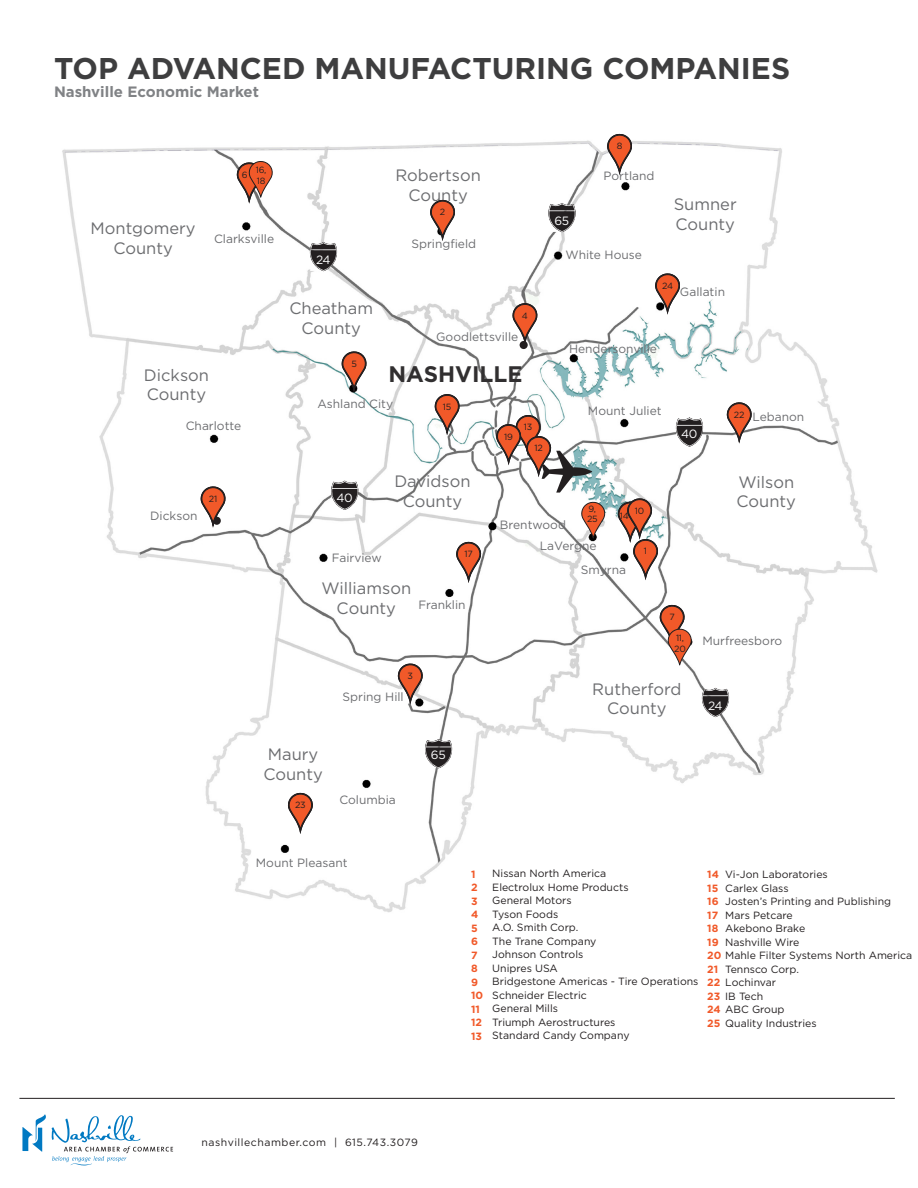
<style>
.page{position:relative;width:918px;height:1188px;background:#fff}
.page>*{position:absolute;margin:0;border:0;box-sizing:border-box;transform-origin:0 0}
.t1{font:700 30px "Gotham";color:#3e3e3f}
.t2{font:700 22.5px "Gotham";color:#312f30}
.t3{font:16.5px "Gotham";color:#6c6d70}
.t4{font:700 15px "Gotham";color:#808285}
.t5{font:12px "Gotham";color:#6c6d70}
.t6{font:12px "Gotham";letter-spacing:-.025em;color:#fff}
.t7{font:10.5px "Gotham";color:#231f20}
.t8{font:700 10.5px "Gotham";color:#f15929}
.t9{font:10.5px "Gotham";letter-spacing:.05em;color:#231f20}
.t10{font:9px/10.5px "Gotham";letter-spacing:-.025em;color:#231f20}
.s1{font-weight:700;color:#f15929}
</style>
<div class="page">
<img style="left:62px;top:140px;width:816px;height:773px">
<svg style="left:512px;top:302px;width:28px;height:41px"></svg>
<svg style="left:726px;top:401px;width:28px;height:41px"></svg>
<svg style="left:434px;top:393px;width:28px;height:41px"></svg>
<svg style="left:496px;top:414px;width:96px;height:79px"></svg>
<svg style="left:580px;top:500px;width:28px;height:44px"></svg>
<svg style="left:659px;top:604px;width:36px;height:67px"></svg>
<svg style="left:425px;top:739px;width:27px;height:29px"></svg>
<svg style="left:702px;top:688px;width:27px;height:29px"></svg>
<svg style="left:331px;top:481px;width:27px;height:29px"></svg>
<svg style="left:676px;top:417px;width:27px;height:30px"></svg>
<svg style="left:310px;top:242px;width:27px;height:29px"></svg>
<svg style="left:548px;top:203px;width:28px;height:29px"></svg>
<svg style="left:22px;top:1114px;width:151px;height:51px"></svg>
<hr style="left:19px;top:1098px;width:876px;height:1px;background:#231f20">
<svg style="left:236px;top:159px;width:40px;height:44px"></svg>
<svg style="left:430px;top:199px;width:27px;height:40px"></svg>
<svg style="left:607px;top:133px;width:27px;height:40px"></svg>
<svg style="left:655px;top:272px;width:27px;height:41px"></svg>
<svg style="left:341px;top:350px;width:28px;height:41px"></svg>
<svg style="left:200px;top:485px;width:28px;height:41px"></svg>
<svg style="left:456px;top:541px;width:27px;height:40px"></svg>
<svg style="left:618px;top:497px;width:42px;height:82px"></svg>
<svg style="left:398px;top:662px;width:27px;height:41px"></svg>
<svg style="left:288px;top:792px;width:27px;height:40px"></svg>
<div style="left:520px;top:341px;width:8px;height:8px;background:#231f20;border-radius:50%"></div>
<div style="left:191px;top:542px;width:14px;height:14px;background:#fff;border-radius:50%"></div>
<p class="t1" style="left:54px;top:51px;width:738px">TOP ADVANCED MANUFACTURING COMPANIES</p>
<p class="t4" style="left:54px;top:83px;width:207px">Nashville Economic Market</p>
<p class="t10" style="left:242px;top:169px;width:7px">6</p>
<p class="t10" style="left:256px;top:165px;width:12px">16,</p>
<p class="t10" style="left:257px;top:175px;width:10px">18</p>
<p class="t3" style="left:395px;top:166px;width:87px">Robertson</p>
<p class="t3" style="left:408px;top:186px;width:61px">County</p>
<p class="t10" style="left:440px;top:207px;width:7px">2</p>
<p class="t3" style="left:91px;top:219px;width:107px">Montgomery</p>
<p class="t3" style="left:113px;top:239px;width:61px">County</p>
<p class="t5" style="left:411px;top:237px;width:66px">Springfield</p>
<p class="t5" style="left:214px;top:232px;width:61px">Clarksville</p>
<p class="t6" style="left:316px;top:253px;width:16px">24</p>
<p class="t3" style="left:144px;top:366px;width:67px">Dickson</p>
<p class="t3" style="left:147px;top:385px;width:61px">County</p>
<p class="t5" style="left:186px;top:419px;width:57px">Charlotte</p>
<p class="t3" style="left:289px;top:299px;width:85px">Cheatham</p>
<p class="t3" style="left:302px;top:319px;width:61px">County</p>
<p class="t10" style="left:351px;top:358px;width:7px">5</p>
<p class="t10" style="left:522px;top:310px;width:8px">4</p>
<p class="t5" style="left:436px;top:331px;width:84px">Goodlettsville</p>
<p class="t2" style="left:388px;top:361px;width:136px">NASHVILLE</p>
<p class="t5" style="left:317px;top:397px;width:77px">Ashland City</p>
<p class="t10" style="left:443px;top:401px;width:10px">15</p>
<p class="t10" style="left:504px;top:431px;width:10px">19</p>
<p class="t10" style="left:524px;top:422px;width:10px">13</p>
<p class="t10" style="left:534px;top:443px;width:10px">12</p>
<p class="t10" style="left:617px;top:141px;width:7px">8</p>
<p class="t6" style="left:554px;top:214px;width:16px">65</p>
<p class="t5" style="left:604px;top:169px;width:52px">Portland</p>
<p class="t5" style="left:565px;top:249px;width:78px">White House</p>
<p class="t3" style="left:674px;top:195px;width:65px">Sumner</p>
<p class="t3" style="left:676px;top:215px;width:61px">County</p>
<p class="t10" style="left:662px;top:280px;width:12px">24</p>
<p class="t5" style="left:680px;top:285px;width:47px">Gallatin</p>
<p class="t5" style="left:569px;top:343px;width:90px">Hendersonville</p>
<p class="t5" style="left:588px;top:404px;width:75px">Mount Juliet</p>
<p class="t6" style="left:681px;top:427px;width:18px">40</p>
<p class="t10" style="left:734px;top:409px;width:12px">22</p>
<p class="t5" style="left:752px;top:410px;width:53px">Lebanon</p>
<p class="t5" style="left:150px;top:509px;width:49px">Dickson</p>
<p class="t10" style="left:209px;top:493px;width:10px">21</p>
<p class="t6" style="left:336px;top:492px;width:18px">40</p>
<p class="t3" style="left:394px;top:472px;width:78px">Davidson</p>
<p class="t3" style="left:403px;top:492px;width:61px">County</p>
<p class="t5" style="left:332px;top:551px;width:51px">Fairview</p>
<p class="t10" style="left:464px;top:549px;width:10px">17</p>
<p class="t3" style="left:322px;top:579px;width:91px">Williamson</p>
<p class="t3" style="left:337px;top:599px;width:61px">County</p>
<p class="t5" style="left:418px;top:598px;width:49px">Franklin</p>
<p class="t10" style="left:408px;top:670px;width:7px">3</p>
<p class="t5" style="left:343px;top:691px;width:63px">Spring Hill</p>
<p class="t3" style="left:268px;top:745px;width:52px">Maury</p>
<p class="t3" style="left:263px;top:765px;width:61px">County</p>
<p class="t10" style="left:295px;top:800px;width:12px">23</p>
<p class="t5" style="left:339px;top:793px;width:58px">Columbia</p>
<p class="t6" style="left:431px;top:748px;width:16px">65</p>
<p class="t5" style="left:500px;top:518px;width:68px">Brentwood</p>
<p class="t10" style="left:587px;top:503px;width:12px">9,<br>25</p>
<p class="t10" style="left:635px;top:505px;width:11px">10</p>
<p class="t10" style="left:634px;top:505px;width:10px">21</p>
<p class="t10" style="left:620px;top:510px;width:11px">14</p>
<p class="t5" style="left:540px;top:539px;width:58px">LaVergne</p>
<p class="t5" style="left:581px;top:563px;width:47px">Smyrna</p>
<p class="t10" style="left:644px;top:546px;width:5px">1</p>
<p class="t10" style="left:669px;top:612px;width:7px">7</p>
<p class="t10" style="left:676px;top:632px;width:10px">11,</p>
<p class="t10" style="left:674px;top:643px;width:13px">20</p>
<p class="t3" style="left:592px;top:680px;width:91px">Rutherford</p>
<p class="t3" style="left:607px;top:699px;width:61px">County</p>
<p class="t3" style="left:738px;top:473px;width:57px">Wilson</p>
<p class="t3" style="left:737px;top:492px;width:61px">County</p>
<p class="t5" style="left:702px;top:634px;width:81px">Murfreesboro</p>
<p class="t6" style="left:708px;top:699px;width:16px">24</p>
<p class="t5" style="left:256px;top:857px;width:93px">Mount Pleasant</p>
<p class="t8" style="left:471px;top:868px;width:6px">1</p>
<p class="t8" style="left:471px;top:882px;width:8px">2</p>
<p class="t8" style="left:471px;top:895px;width:8px">3</p>
<p class="t8" style="left:471px;top:909px;width:9px">4</p>
<p class="t8" style="left:471px;top:922px;width:8px">5</p>
<p class="t8" style="left:471px;top:936px;width:8px">6</p>
<p class="t8" style="left:471px;top:949px;width:8px">7</p>
<p class="t8" style="left:471px;top:963px;width:8px">8</p>
<p class="t8" style="left:471px;top:976px;width:8px">9</p>
<p class="t8" style="left:471px;top:990px;width:14px">10</p>
<p class="t8" style="left:471px;top:1003px;width:10px">11</p>
<p class="t8" style="left:471px;top:1017px;width:12px">12</p>
<p class="t8" style="left:471px;top:1030px;width:12px">13</p>
<p class="t7" style="left:492px;top:868px;width:115px">Nissan North America</p>
<p class="t7" style="left:492px;top:881px;width:138px">Electrolux Home Products</p>
<p class="t7" style="left:492px;top:895px;width:81px">General Motors</p>
<p class="t7" style="left:492px;top:908px;width:68px">Tyson Foods</p>
<p class="t7" style="left:492px;top:922px;width:88px">A.O. Smith Corp.</p>
<p class="t7" style="left:492px;top:935px;width:106px">The Trane Company</p>
<p class="t7" style="left:492px;top:949px;width:93px">Johnson Controls</p>
<p class="t7" style="left:492px;top:962px;width:67px">Unipres USA</p>
<p class="t7" style="left:492px;top:976px;width:208px">Bridgestone Americas - Tire Operations</p>
<p class="t7" style="left:492px;top:989px;width:96px">Schneider Electric</p>
<p class="t7" style="left:492px;top:1003px;width:67px">General Mills</p>
<p class="t7" style="left:492px;top:1016px;width:125px">Triumph Aerostructures</p>
<p class="t7" style="left:492px;top:1030px;width:139px">Standard Candy Company</p>
<p class="t7" style="left:725px;top:869px;width:104px">Vi-Jon Laboratories</p>
<p class="t7" style="left:725px;top:882px;width:65px">Carlex Glass</p>
<p class="t7" style="left:725px;top:896px;width:167px">Josten’s Printing and Publishing</p>
<p class="t7" style="left:725px;top:909px;width:69px">Mars Petcare</p>
<p class="t7" style="left:725px;top:923px;width:81px">Akebono Brake</p>
<p class="t7" style="left:725px;top:936px;width:76px">Nashville Wire</p>
<p class="t7" style="left:707px;top:950px;width:207px"><span class="s1">20</span> Mahle Filter Systems North America</p>
<p class="t7" style="left:725px;top:963px;width:75px">Tennsco Corp.</p>
<p class="t7" style="left:725px;top:977px;width:52px">Lochinvar</p>
<p class="t7" style="left:725px;top:990px;width:39px">IB Tech</p>
<p class="t7" style="left:707px;top:1004px;width:79px"><span class="s1">24</span> ABC Group</p>
<p class="t7" style="left:725px;top:1017px;width:93px">Quality Industries</p>
<p class="t8" style="left:707px;top:868px;width:13px">14</p>
<p class="t8" style="left:707px;top:882px;width:13px">15</p>
<p class="t8" style="left:707px;top:895px;width:13px">16</p>
<p class="t8" style="left:707px;top:909px;width:12px">17</p>
<p class="t8" style="left:707px;top:922px;width:13px">18</p>
<p class="t8" style="left:707px;top:936px;width:13px">19</p>
<p class="t8" style="left:707px;top:963px;width:12px">21</p>
<p class="t8" style="left:707px;top:976px;width:15px">22</p>
<p class="t8" style="left:707px;top:990px;width:15px">23</p>
<p class="t8" style="left:707px;top:1017px;width:15px">25</p>
<p class="t9" style="left:202px;top:1136px;width:218px">nashvillechamber.com | 615.743.3079</p>
</div>
